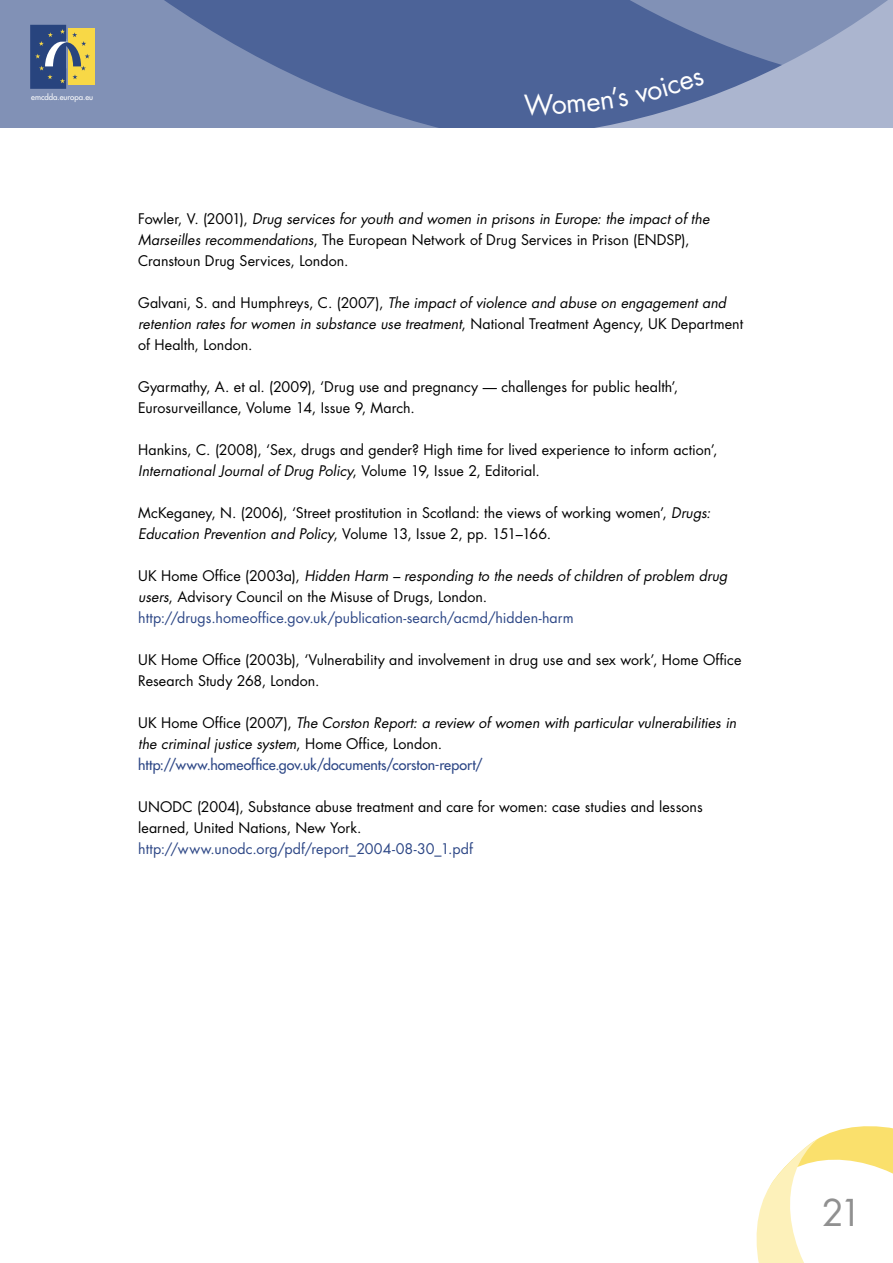
<style>
.page{position:relative;width:893px;height:1263px;background:#fff}
.page>*{position:absolute;margin:0;border:0;box-sizing:border-box;transform-origin:0 0}
.t1{font:36px "Futura";color:#909090}
._03-Texto_general{font:14.25px/21px "Futura";letter-spacing:.005em;color:#000}
._03-Texto_general-2{font:italic 14.25px/21px "Futura";letter-spacing:.005em;color:#000}
._03-Texto_general-3{font:14.25px/21px "Futura";letter-spacing:.005em;color:#2d4786}
.t2{font:7.8px "Futura";color:#fff}
.s1{font-style:italic}
.s2{font-style:normal}
.s3{color:#000}
.s4{font-style:italic;color:#000}
.s5{font-style:normal;color:#2d4786}
.s6{color:#2d4786}
</style>
<div class="page">
<svg style="left:0;top:0;width:496px;height:128px;background:#687ba7"></svg>
<svg style="left:496px;top:0;width:397px;height:128px;background:#7688b0"></svg>
<div style="left:68px;top:29px;width:26px;height:56px;background:#f8d846"></div>
<svg style="left:30px;top:25px;width:60px;height:64px"></svg>
<svg style="left:756px;top:1126px;width:137px;height:137px"></svg>
<div style="left:524px;top:86px;width:105px;height:30px;background:#4c6398"></div>
<div style="left:635px;top:72px;width:70px;height:32px;background:#4c6398"></div>
<p class="t2" style="left:31px;top:92px;width:63px">emcdda.europa.eu</p>
<p class="_03-Texto_general" style="left:138px;top:208px;width:573px">Fowler, V. (2001), <span class="s1">Drug services for youth and women in prisons in Europe: the impact of the<br>Marseilles recommendations</span>, The European Network of Drug Services in Prison (ENDSP),<br>Cranstoun Drug Services, London.</p>
<p class="_03-Texto_general-2" style="left:138px;top:292px;width:606px"><span class="s2">Galvani, S. and Humphreys, C. (2007),</span> The impact of violence and abuse on engagement and retention rates for women in substance use treatment<span class="s2">, National Treatment Agency, UK Department of Health, London.</span></p>
<p class="_03-Texto_general" style="left:138px;top:376px;width:542px">Gyarmathy, A. et al. (2009), ‘Drug use and pregnancy — challenges for public health’,<br>Eurosurveillance, Volume 14, Issue 9, March.</p>
<p class="_03-Texto_general" style="left:138px;top:439px;width:581px">Hankins, C. (2008), ‘Sex, drugs and gender? High time for lived experience to inform action’,<br><span class="s1">International Journal of Drug Policy</span>, Volume 19, Issue 2, Editorial.</p>
<p class="_03-Texto_general" style="left:138px;top:502px;width:574px">McKeganey, N. (2006), ‘Street prostitution in Scotland: the views of working women’, <span class="s1">Drugs:<br>Education Prevention and Policy</span>, Volume 13, Issue 2, pp. 151–166.</p>
<p class="_03-Texto_general-3" style="left:138px;top:565px;width:591px"><span class="s3">UK Home Office (2003a),</span> <span class="s4">Hidden Harm – responding to the needs of children of problem drug users</span><span class="s3">, Advisory Council on the Misuse of Drugs, London. </span>http://drugs.homeoffice.gov.uk/publication-search/acmd/hidden-harm</p>
<p class="_03-Texto_general" style="left:138px;top:649px;width:605px">UK Home Office (2003b), ‘Vulnerability and involvement in drug use and sex work’, Home Office<br>Research Study 268, London.</p>
<p class="_03-Texto_general-2" style="left:138px;top:712px;width:600px"><span class="s2">UK Home Office (2007),</span> The Corston Report: a review of women with particular vulnerabilities in the criminal justice system<span class="s2">, Home Office, London. </span><span class="s5">http://www.homeoffice.gov.uk/documents/corston-report/</span></p>
<p class="_03-Texto_general" style="left:138px;top:796px;width:566px">UNODC (2004), Substance abuse treatment and care for women: case studies and lessons learned, United Nations, New York.<br><span class="s6">http://www.unodc.org/pdf/report_2004-08-30_1.pdf</span></p>
<h1 class="t1" style="left:822px;top:1188px;width:42px">21</h1>
</div>
